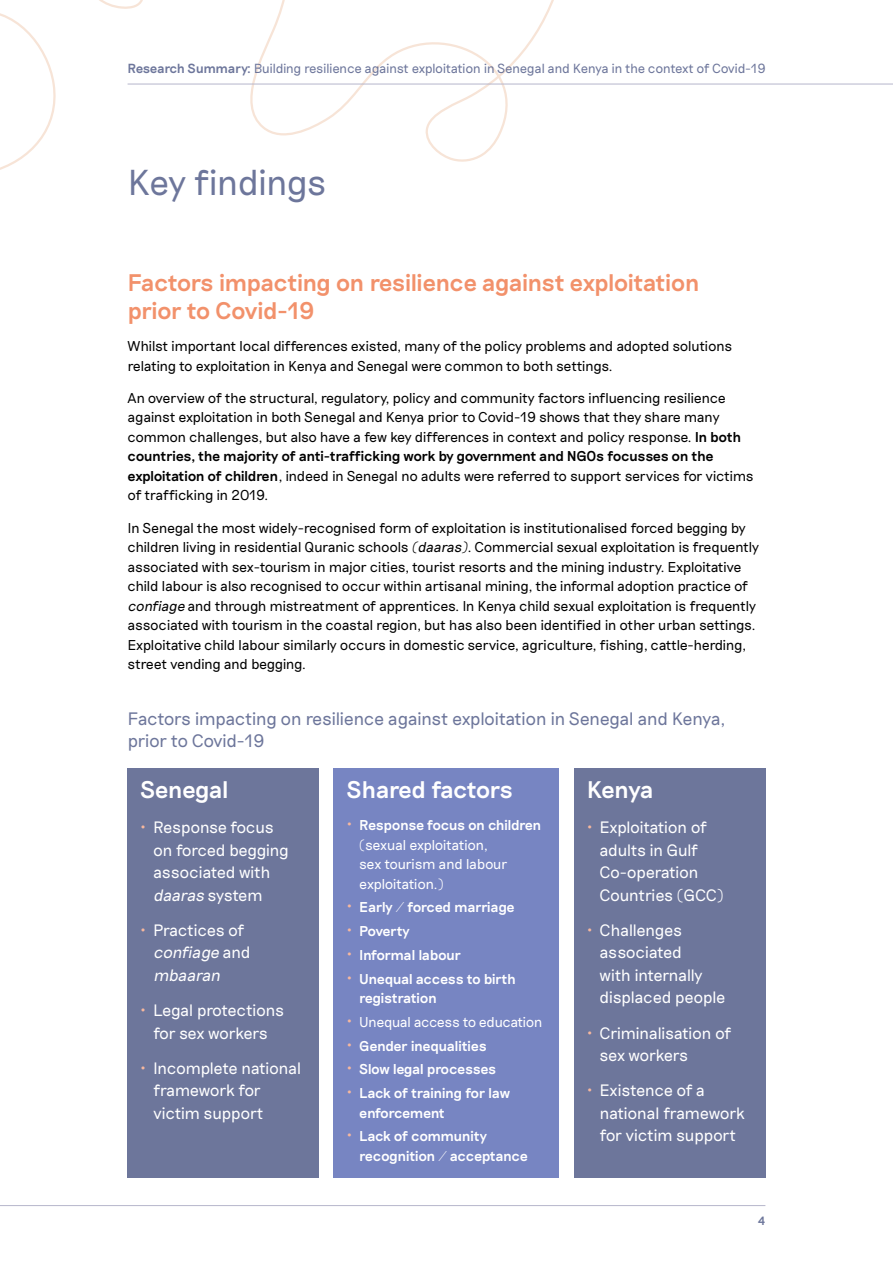
<style>
.page{position:relative;width:893px;height:1263px;background:#fff}
.page>*{position:absolute;margin:0;border:0;box-sizing:border-box;transform-origin:0 0}
.t1{font:300 36px "Riposte";letter-spacing:-.035em;color:#6d769b}
.t2{font:500 24px/27.8px "Riposte";letter-spacing:-.04em;color:#f2916b}
.t3{font:500 24px "Riposte";letter-spacing:-.04em;color:#fff}
.t4{font:300 18px/21.8px "Riposte";letter-spacing:-.04em;color:#6d769b}
.t5{font:300 16.5px/22.5px "Riposte";letter-spacing:-.04em;color:#fff}
.t6{font:italic 300 16.5px/22.5px "Riposte";color:#fff}
.t7{font:300 14.25px/19.5px "Riposte";letter-spacing:-.04em;color:#000}
.t8{font:500 14.25px/19.5px "Riposte";letter-spacing:-.04em;color:#fff}
.t9{font:300 14.25px/19.5px "Riposte";letter-spacing:-.04em;color:#fff}
.t10{font:300 13.2px "Riposte";letter-spacing:-.035em;color:#6d769b}
.t11{font:500 12px "Riposte";color:#6d769b}
.s1{font-weight:500}
.s2{font-style:italic}
.s3{font-weight:500;font-size:16.5px;color:#f7b89e}
.s4{font-size:16.5px;color:#f7b89e}
.s5{font-weight:500;color:#f7b89e}
.s6{font-weight:500;font-style:normal;color:#f7b89e}
.s7{font-style:normal}
</style>
<div class="page">
<svg style="left:0;top:0;width:893px;height:170px"></svg>
<hr style="left:128px;top:84px;width:765px;height:1px;background:#b6b6cb">
<hr style="left:0;top:1205px;width:765px;height:1px;background:#b6b6cb">
<div style="left:334px;top:768px;width:225px;height:410px;background:#7785c2"></div>
<div style="left:574px;top:768px;width:191px;height:410px;background:#6d769b"></div>
<div style="left:128px;top:768px;width:191px;height:410px;background:#6d769b"></div>
<p class="t10" style="left:128px;top:61px;width:640px"><span class="s1">Research Summary:</span> Building resilience against exploitation in Senegal and Kenya in the context of Covid-19</p>
<h1 class="t1" style="left:128px;top:162px;width:201px">Key findings</h1>
<h2 class="t2" style="left:128px;top:270px;width:573px">Factors impacting on resilience against exploitation prior to Covid-19</h2>
<p class="t7" style="left:128px;top:337px;width:606px">Whilst important local differences existed, many of the policy problems and adopted solutions relating to exploitation in Kenya and Senegal were common to both settings.</p>
<p class="t7" style="left:128px;top:388px;width:627px">An overview of the structural, regulatory, policy and community factors influencing resilience against exploitation in both Senegal and Kenya prior to Covid-19 shows that they share many common challenges, but also have a few key differences in context and policy response. <span class="s1">In both countries, the majority of anti-trafficking work by government and NGOs focusses on the exploitation of children</span>, indeed in Senegal no adults were referred to support services for victims of trafficking in 2019.</p>
<p class="t7" style="left:128px;top:518px;width:633px">In Senegal the most widely-recognised form of exploitation is institutionalised forced begging by children living in residential Quranic schools <span class="s2">(daaras)</span>. Commercial sexual exploitation is frequently associated with sex-tourism in major cities, tourist resorts and the mining industry. Exploitative child labour is also recognised to occur within artisanal mining, the informal adoption practice of <span class="s2">confiage</span> and through mistreatment of apprentices. In Kenya child sexual exploitation is frequently associated with tourism in the coastal region, but has also been identified in other urban settings.<br>Exploitative child labour similarly occurs in domestic service, agriculture, fishing, cattle-herding, street vending and begging.</p>
<p class="t4" style="left:128px;top:708px;width:599px">Factors impacting on resilience against exploitation in Senegal and Kenya, prior to Covid-19</p>
<h2 class="t3" style="left:347px;top:775px;width:168px">Shared factors</h2>
<p class="t9" style="left:359px;top:816px;width:184px;text-indent:-13px"><span class="s3">•</span> <span class="s1">Response focus on children </span>(sexual exploitation,<br>sex tourism and labour exploitation.)</p>
<p class="t8" style="left:347px;top:898px;width:170px"><span class="s4">•</span> Early / forced marriage</p>
<p class="t8" style="left:347px;top:922px;width:65px"><span class="s4">•</span> Poverty</p>
<p class="t8" style="left:347px;top:945px;width:116px"><span class="s4">•</span> Informal labour</p>
<p class="t8" style="left:359px;top:969px;width:158px;text-indent:-13px"><span class="s4">•</span> Unequal access to birth registration</p>
<p class="t9" style="left:347px;top:1012px;width:198px"><span class="s3">•</span> Unequal access to education</p>
<p class="t8" style="left:347px;top:1036px;width:142px"><span class="s4">•</span> Gender inequalities</p>
<p class="t8" style="left:347px;top:1060px;width:151px"><span class="s4">•</span> Slow legal processes</p>
<p class="t8" style="left:359px;top:1084px;width:152px;text-indent:-13px"><span class="s4">•</span> Lack of training for law enforcement</p>
<p class="t8" style="left:359px;top:1127px;width:170px;text-indent:-13px"><span class="s4">•</span> Lack of community recognition / acceptance</p>
<h2 class="t3" style="left:140px;top:775px;width:90px">Senegal</h2>
<p class="t5" style="left:153px;top:816px;width:137px;text-indent:-13px"><span class="s5">•</span> Response focus on forced begging associated with <span class="s2">daaras</span> system</p>
<p class="t6" style="left:153px;top:919px;width:99px;text-indent:-13px"><span class="s6">•</span> <span class="s7">Practices of </span>confiage <span class="s7">a n d </span>mbaaran</p>
<p class="t5" style="left:140px;top:999px;width:145px;text-align:center"><span class="s5">•</span> Legal protections for sex workers</p>
<p class="t5" style="left:153px;top:1057px;width:150px;text-indent:-13px"><span class="s5">•</span> Incomplete national framework for victim support</p>
<h2 class="t3" style="left:587px;top:775px;width:69px">Kenya</h2>
<p class="t5" style="left:600px;top:816px;width:126px;text-indent:-13px"><span class="s5">•</span> Exploitation of adults in Gulf<br>Co-operation<br>Countries (GCC)</p>
<p class="t5" style="left:600px;top:919px;width:127px;text-indent:-13px"><span class="s5">•</span> Challenges associated<br>with internally displaced people</p>
<p class="t5" style="left:600px;top:1022px;width:133px;text-indent:-13px"><span class="s5">•</span> Criminalisation of sex workers</p>
<p class="t5" style="left:600px;top:1080px;width:147px;text-indent:-13px"><span class="s5">•</span> Existence of a national framework for victim support</p>
<p class="t11" style="left:758px;top:1213px;width:9px">4</p>
</div>
